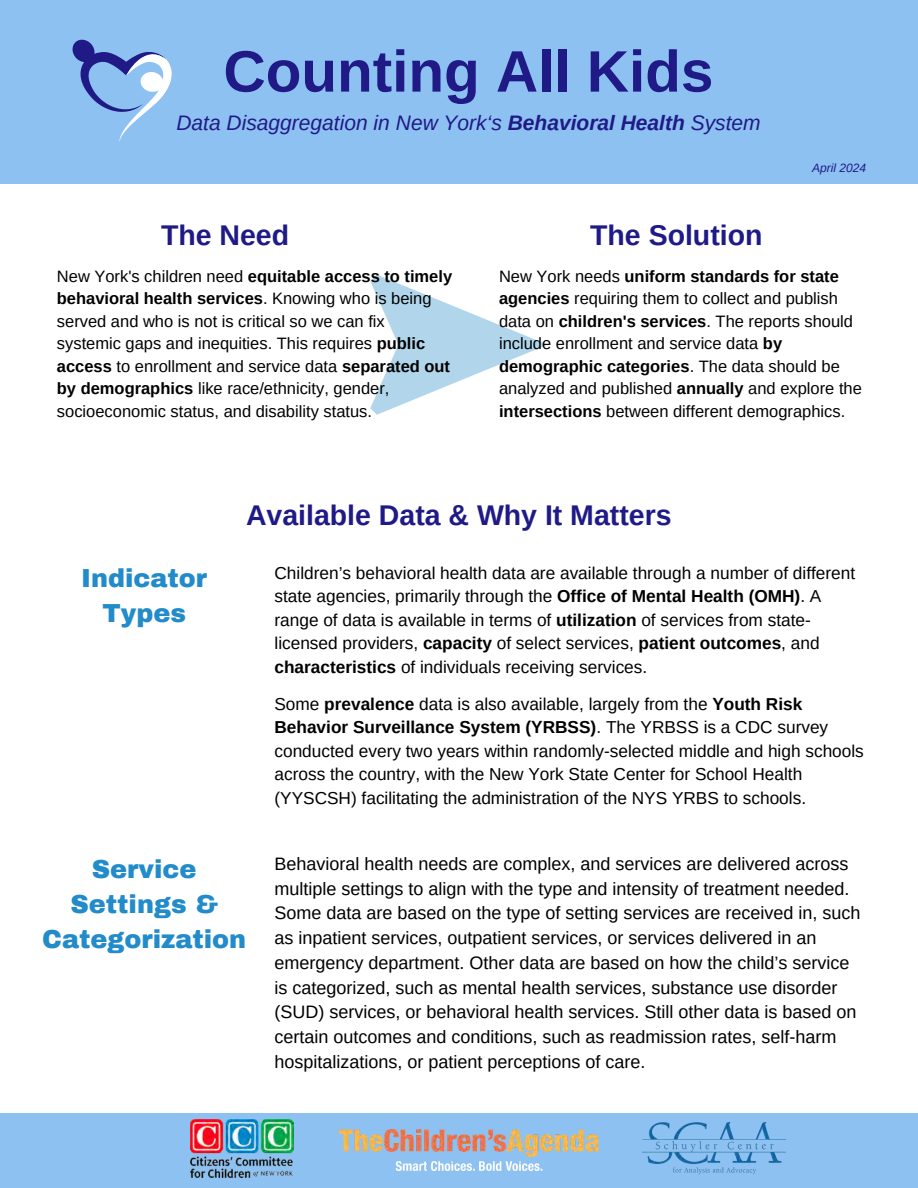
<style>
.page{position:relative;width:918px;height:1188px;background:#fff}
.page>*{position:absolute;margin:0;border:0;box-sizing:border-box;transform-origin:0 0}
.t1{font:700 58.5px "Arimo";color:#201a87}
.t2{font:700 28.5px "Arimo";color:#201a87}
.t3{font:900 25.5px/34.8px "Archivo";color:#228bc9;text-align:center}
.t4{font:italic 21px "Arimo";color:#201a87}
.t5{font:18px/24.8px "Arimo";color:#000}
.t6{font:17.25px/23.5px "Arimo";color:#000}
.t7{font:16.5px/22.5px "Arimo";color:#000}
.t8{font:italic 12px "Arimo";color:#201a87}
.s1{font-weight:700}
</style>
<div class="page">
<svg style="left:370px;top:275px;width:178px;height:140px"></svg>
<div style="left:0;top:0;width:918px;height:183px;background:#8dc1f1"></div>
<svg style="left:72px;top:39px;width:100px;height:103px"></svg>
<div style="left:0;top:1113px;width:918px;height:75px;background:#8dc1f1"></div>
<img style="left:339px;top:1130px;width:259px;height:40px">
<img style="left:643px;top:1122px;width:143px;height:53px">
<img style="left:190px;top:1120px;width:104px;height:57px">
<h1 class="t1" style="left:223px;top:39px;width:491px">Counting All Kids</h1>
<p class="t4" style="left:176px;top:111px;width:586px">Data Disaggregation in New York‘s <span class="s1">Behavioral Health</span> System</p>
<h2 class="t2" style="left:161px;top:220px;width:130px">The Need</h2>
<h2 class="t2" style="left:590px;top:220px;width:174px">The Solution</h2>
<p class="t8" style="left:812px;top:161px;width:56px">April 2024</p>
<p class="t7" style="left:57px;top:265px;width:397px">New York's children need <span class="s1">equitable access to timely behavioral health services</span>. Knowing who is being served and who is not is critical so we can fix systemic gaps and inequities. This requires <span class="s1">public access</span> to enrollment and service data <span class="s1">separated out by demographics</span> like race/ethnicity, gender, socioeconomic status, and disability status.</p>
<p class="t7" style="left:499px;top:265px;width:364px">New York needs <span class="s1">uniform standards for state agencies</span> requiring them to collect and publish data on <span class="s1">children's services</span>. The reports should include enrollment and service data <span class="s1">by demographic categories</span>. The data should be analyzed and published <span class="s1">annually</span> and explore the <span class="s1">intersections</span> between different demographics.</p>
<h3 class="t3" style="left:81px;top:561px;width:128px">Indicator<br>Types</h3>
<h2 class="t2" style="left:246px;top:499px;width:427px">Available Data &amp; Why It Matters</h2>
<p class="t6" style="left:275px;top:561px;width:582px">Children’s behavioral health data are available through a number of different state agencies, primarily through the <span class="s1">Office of Mental Health (OMH)</span>. A range of data is available in terms of <span class="s1">utilization</span> of services from state&shy;licensed providers, <span class="s1">capacity</span> of select services, <span class="s1">patient outcomes</span>, and <span class="s1">characteristics</span> of individuals receiving services.</p>
<p class="t6" style="left:275px;top:692px;width:591px">Some <span class="s1">prevalence</span> data is also available, largely from the <span class="s1">Youth Risk Behavior Surveillance System (YRBSS)</span>. The YRBSS is a CDC survey conducted every two years within randomly-selected middle and high schools across the country, with the New York State Center for School Health (YYSCSH) facilitating the administration of the NYS YRBS to schools.</p>
<h3 class="t3" style="left:42px;top:852px;width:205px">Service<br>Settings &amp;<br>Categorization</h3>
<p class="t5" style="left:275px;top:851px;width:587px">Behavioral health needs are complex, and services are delivered across multiple settings to align with the type and intensity of treatment needed.<br>Some data are based on the type of setting services are received in, such as inpatient services, outpatient services, or services delivered in an emergency department. Other data are based on how the child’s service is categorized, such as mental health services, substance use disorder (SUD) services, or behavioral health services. Still other data is based on certain outcomes and conditions, such as readmission rates, self-harm hospitalizations, or patient perceptions of care.</p>
</div>
